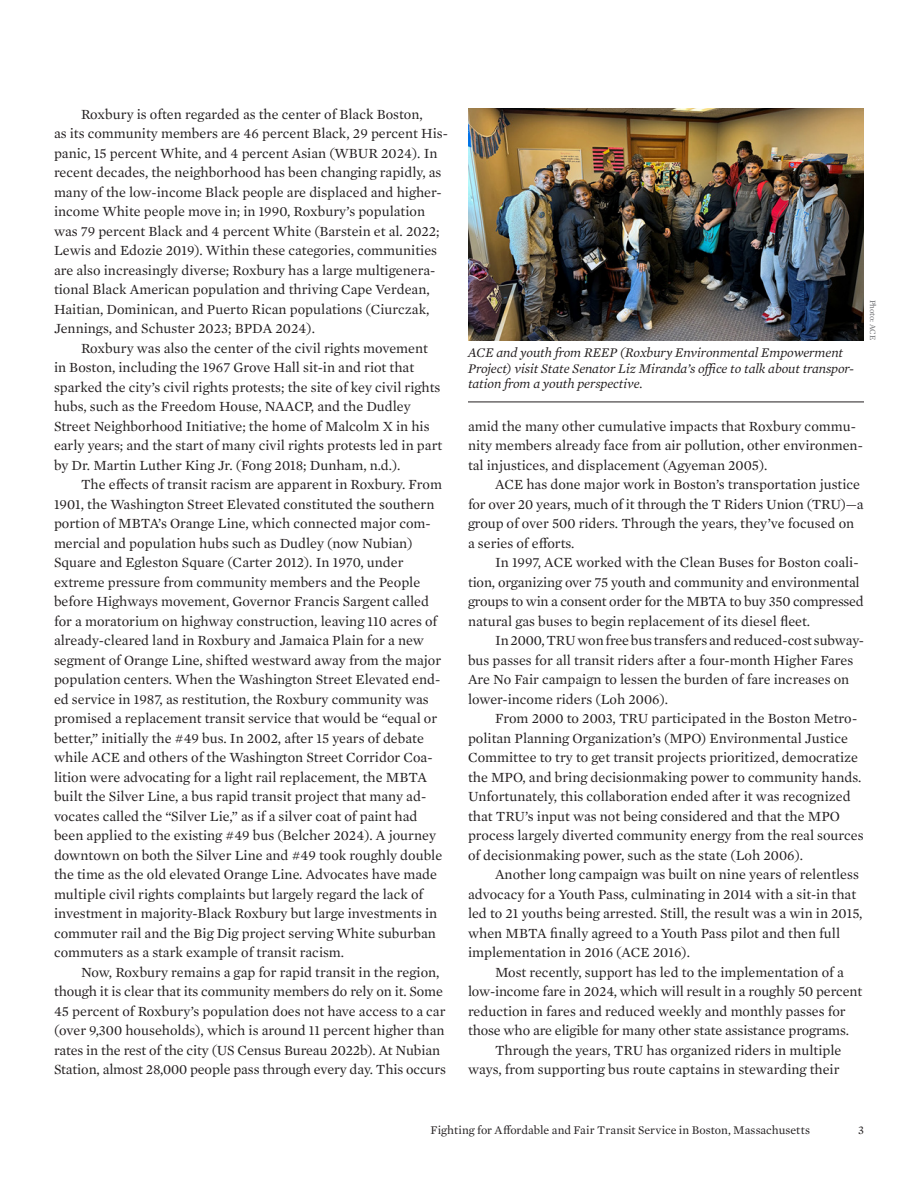
<style>
.page{position:relative;width:918px;height:1188px;background:#fff}
.page>*{position:absolute;margin:0;border:0;box-sizing:border-box;transform-origin:0 0}
.Body_Text__w__indent{font:14.25px/19.5px "Mercury Text G1";color:#231f20}
.Figure_table_photo_caption{font:italic 13.5px/15.8px "Mercury Text G1";letter-spacing:-.01em;color:#231f20}
.Page_footer__report_title{font:12px "Mercury Text G1";letter-spacing:.005em;color:#231f20}
.Photo_credit{font:8.25px "Mercury Text G1";letter-spacing:-.01em;color:#6c6d70}
</style>
<div class="page">
<hr style="left:468px;top:402px;width:396px;height:1px;background:#231f20">
<img style="left:468px;top:108px;width:396px;height:232px">
<p class="Body_Text__w__indent" style="left:54px;top:103px;width:396px;text-indent:27px">Roxbury is often regarded as the center of Black Boston,<br>as its community members are 46 percent Black, 29 percent His&shy;panic, 15 percent White, and 4 percent Asian (WBUR 2024). In recent decades, the neighborhood has been changing rapidly, as many of the low-income Black people are displaced and higher&shy;income White people move in; in 1990, Roxbury’s population was 79 percent Black and 4 percent White (Barstein et al. 2022; Lewis and Edozie 2019). Within these categories, communities are also increasingly diverse; Roxbury has a large multigenera&shy;tional Black American population and thriving Cape Verdean, Haitian, Dominican, and Puerto Rican populations (Ciurczak, Jennings, and Schuster 2023; BPDA 2024).</p>
<p class="Body_Text__w__indent" style="left:54px;top:337px;width:390px;text-indent:27px">Roxbury was also the center of the civil rights movement in Boston, including the 1967 Grove Hall sit-in and riot that sparked the city’s civil rights protests; the site of key civil rights hubs, such as the Freedom House, NAACP, and the Dudley Street Neighborhood Initiative; the home of Malcolm X in his early years; and the start of many civil rights protests led in part by Dr. Martin Luther King Jr. (Fong 2018; Dunham, n.d.).</p>
<p class="Body_Text__w__indent" style="left:54px;top:474px;width:390px;text-indent:27px">The effects of transit racism are apparent in Roxbury. From 1901, the Washington Street Elevated constituted the southern portion of MBTA’s Orange Line, which connected major com&shy;mercial and population hubs such as Dudley (now Nubian)<br>Square and Egleston Square (Carter 2012). In 1970, under extreme pressure from community members and the People before Highways movement, Governor Francis Sargent called for a moratorium on highway construction, leaving 110 acres of already-cleared land in Roxbury and Jamaica Plain for a new segment of Orange Line, shifted westward away from the major population centers. When the Washington Street Elevated end&shy;ed service in 1987, as restitution, the Roxbury community was promised a replacement transit service that would be “equal or better,” initially the #49 bus. In 2002, after 15 years of debate while ACE and others of the Washington Street Corridor Coa&shy;lition were advocating for a light rail replacement, the MBTA built the Silver Line, a bus rapid transit project that many ad&shy;vocates called the “Silver Lie,” as if a silver coat of paint had been applied to the existing #49 bus (Belcher 2024). A journey downtown on both the Silver Line and #49 took roughly double the time as the old elevated Orange Line. Advocates have made multiple civil rights complaints but largely regard the lack of investment in majority-Black Roxbury but large investments in commuter rail and the Big Dig project serving White suburban commuters as a stark example of transit racism.</p>
<p class="Body_Text__w__indent" style="left:54px;top:961px;width:393px;text-indent:27px">Now, Roxbury remains a gap for rapid transit in the region, though it is clear that its community members do rely on it. Some 45 percent of Roxbury’s population does not have access to a car (over 9,300 households), which is around 11 percent higher than rates in the rest of the city (US Census Bureau 2022b). At Nubian Station, almost 28,000 people pass through every day. This occurs</p>
<p class="Figure_table_photo_caption" style="left:468px;top:344px;width:388px">ACE and youth from REEP (Roxbury Environmental Empowerment<br>Project) visit State Senator Liz Miranda’s office to talk about transpor&shy;tation from a youth perspective.</p>
<p class="Photo_credit" style="left:879px;top:300px;width:42px;rotate:90deg">Photo: ACE</p>
<p class="Body_Text__w__indent" style="left:468px;top:415px;width:396px">amid the many other cumulative impacts that Roxbury commu&shy;nity members already face from air pollution, other environmen&shy;tal injustices, and displacement (Agyeman 2005).</p>
<p class="Body_Text__w__indent" style="left:468px;top:474px;width:397px;text-indent:27px">ACE has done major work in Boston’s transportation justice for over 20 years, much of it through the T Riders Union (TRU)—a group of over 500 riders. Through the years, they’ve focused on a series of efforts.</p>
<p class="Body_Text__w__indent" style="left:468px;top:552px;width:397px;text-indent:27px">In 1997, ACE worked with the Clean Buses for Boston coali&shy;tion, organizing over 75 youth and community and environmental groups to win a consent order for the MBTA to buy 350 compressed natural gas buses to begin replacement of its diesel fleet.</p>
<p class="Body_Text__w__indent" style="left:468px;top:630px;width:398px;text-indent:27px">In 2000, TRU won free bus transfers and reduced-cost subway&shy;bus passes for all transit riders after a four-month Higher Fares Are No Fair campaign to lessen the burden of fare increases on lower-income riders (Loh 2006).</p>
<p class="Body_Text__w__indent" style="left:468px;top:708px;width:397px;text-indent:27px">From 2000 to 2003, TRU participated in the Boston Metro&shy;politan Planning Organization’s (MPO) Environmental Justice Committee to try to get transit projects prioritized, democratize the MPO, and bring decisionmaking power to community hands.<br>Unfortunately, this collaboration ended after it was recognized that TRU’s input was not being considered and that the MPO process largely diverted community energy from the real sources of decisionmaking power, such as the state (Loh 2006).</p>
<p class="Body_Text__w__indent" style="left:468px;top:864px;width:396px;text-indent:27px">Another long campaign was built on nine years of relentless advocacy for a Youth Pass, culminating in 2014 with a sit-in that led to 21 youths being arrested. Still, the result was a win in 2015, when MBTA finally agreed to a Youth Pass pilot and then full implementation in 2016 (ACE 2016).</p>
<p class="Body_Text__w__indent" style="left:468px;top:961px;width:396px;text-indent:27px">Most recently, support has led to the implementation of a low-income fare in 2024, which will result in a roughly 50 percent reduction in fares and reduced weekly and monthly passes for those who are eligible for many other state assistance programs.</p>
<p class="Body_Text__w__indent" style="left:468px;top:1039px;width:375px;text-align:right">Through the years, TRU has organized riders in multiple ways, from supporting bus route captains in stewarding their</p>
<p class="Page_footer__report_title" style="left:431px;top:1121px;width:381px">Fighting for Affordable and Fair Transit Service in Boston, Massachusetts</p>
<p class="Page_footer__report_title" style="left:858px;top:1121px;width:7px">3</p>
</div>
